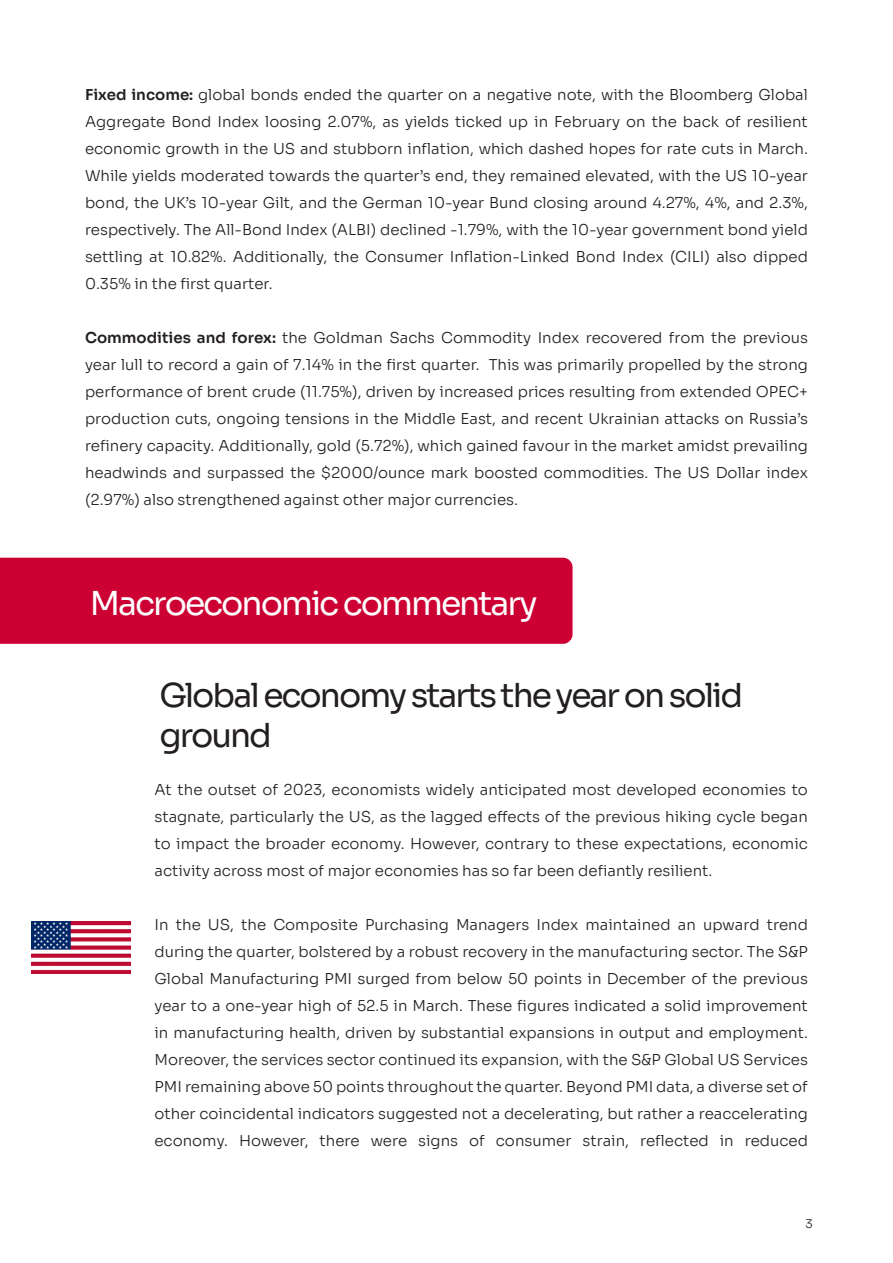
<style>
.page{position:relative;width:893px;height:1263px;background:#fff}
.page>*{position:absolute;margin:0;border:0;box-sizing:border-box;transform-origin:0 0}
.t1{font:33px/39.6px "Sora";letter-spacing:-.06em;color:#231f20}
.t2{font:33px "Sora";letter-spacing:-.06em;color:#fff}
.t3{font:300 15px/27px "Sora";color:#231f20;text-align:justify}
.t4{font:300 12px "Sora";color:#231f20}
.s1{font-weight:600}
</style>
<div class="page">
<div style="left:0;top:558px;width:573px;height:86px;background:#c03"></div>
<img style="left:32px;top:922px;width:98px;height:51px">
<p class="t3" style="left:85px;top:79px;width:724px"><span class="s1">Fixed income:</span> global bonds ended the quarter on a negative note, with the Bloomberg Global Aggregate Bond Index loosing 2.07%, as yields ticked up in February on the back of resilient economic growth in the US and stubborn inflation, which dashed hopes for rate cuts in March.<br>While yields moderated towards the quarter’s end, they remained elevated, with the US 10-year bond, the UK’s 10-year Gilt, and the German 10-year Bund closing around 4.27%, 4%, and 2.3%, respectively. The All-Bond Index (ALBI) declined -1.79%, with the 10-year government bond yield settling at 10.82%. Additionally, the Consumer Inflation-Linked Bond Index (CILI) also dipped 0.35% in the first quarter.</p>
<p class="t3" style="left:85px;top:322px;width:724px"><span class="s1">Commodities and forex:</span> the Goldman Sachs Commodity Index recovered from the previous year lull to record a gain of 7.14% in the first quarter. This was primarily propelled by the strong performance of brent crude (11.75%), driven by increased prices resulting from extended OPEC+ production cuts, ongoing tensions in the Middle East, and recent Ukrainian attacks on Russia’s refinery capacity. Additionally, gold (5.72%), which gained favour in the market amidst prevailing headwinds and surpassed the $2000/ounce mark boosted commodities. The US Dollar index (2.97%) also strengthened against other major currencies.</p>
<p class="t2" style="left:90px;top:576px;width:449px">Macroeconomic commentary</p>
<p class="t1" style="left:159px;top:672px;width:585px">Global economy starts the year on solid ground</p>
<p class="t3" style="left:154px;top:774px;width:655px">At the outset of 2023, economists widely anticipated most developed economies to stagnate, particularly the US, as the lagged effects of the previous hiking cycle began to impact the broader economy. However, contrary to these expectations, economic activity across most of major economies has so far been defiantly resilient.</p>
<p class="t3" style="left:154px;top:909px;width:655px">In the US, the Composite Purchasing Managers Index maintained an upward trend during the quarter, bolstered by a robust recovery in the manufacturing sector. The S&amp;P Global Manufacturing PMI surged from below 50 points in December of the previous year to a one-year high of 52.5 in March. These figures indicated a solid improvement in manufacturing health, driven by substantial expansions in output and employment.<br>Moreover, the services sector continued its expansion, with the S&amp;P Global US Services PMI remaining above 50 points throughout the quarter. Beyond PMI data, a diverse set of other coincidental indicators suggested not a decelerating, but rather a reaccelerating economy. However, there were signs of consumer strain, reflected in reduced</p>
<p class="t4" style="left:805px;top:1214px;width:9px">3</p>
</div>
